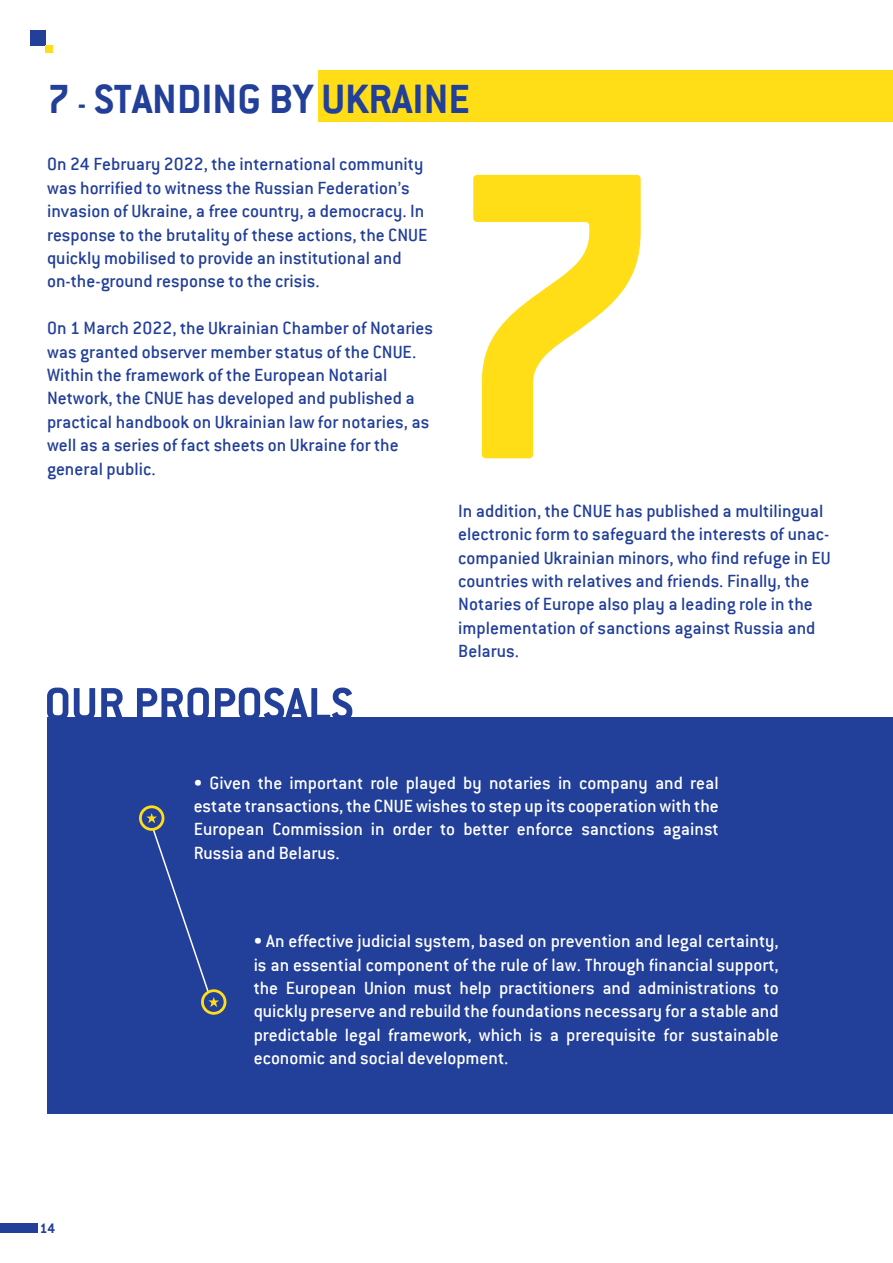
<style>
.page{position:relative;width:893px;height:1263px;background:#fff}
.page>*{position:absolute;margin:0;border:0;box-sizing:border-box;transform-origin:0 0}
.t1{font:700 45px "Conduit ITC";color:#223f99}
.t2{font:500 19.5px/23.4px "Conduit ITC";color:#223f99}
.t3{font:500 19.5px/23.4px "Conduit ITC";color:#fff;text-align:justify}
.t4{font:700 15px "Conduit ITC";color:#223f99}
.s1{font-size:30px}
</style>
<div class="page">
<div style="left:318px;top:70px;width:575px;height:51px;background:#ffdd17"></div>
<div style="left:30px;top:30px;width:15px;height:15px;background:#223f99"></div>
<div style="left:0;top:1223px;width:38px;height:10px;background:#223f99"></div>
<div style="left:47px;top:717px;width:846px;height:397px;background:#223f99"></div>
<svg style="left:139px;top:805px;width:88px;height:210px"></svg>
<div style="left:45px;top:45px;width:8px;height:8px;background:#ffdd17"></div>
<svg style="left:473px;top:175px;width:168px;height:283px"></svg>
<svg style="left:47px;top:688px;width:21px;height:29px"></svg>
<svg style="left:74px;top:688px;width:21px;height:29px"></svg>
<svg style="left:101px;top:688px;width:22px;height:29px"></svg>
<svg style="left:137px;top:688px;width:72px;height:29px"></svg>
<svg style="left:215px;top:688px;width:137px;height:29px"></svg>
<h1 class="t1" style="left:47px;top:73px;width:424px">7 <span class="s1">-</span> STANDING BY UKRAINE</h1>
<p class="t2" style="left:47px;top:152px;width:382px">On 24 February 2022, the international community was horrified to witness the Russian Federation’s invasion of Ukraine, a free country, a democracy. In response to the brutality of these actions, the CNUE quickly mobilised to provide an institutional and on-the-ground response to the crisis.</p>
<p class="t2" style="left:47px;top:316px;width:388px">On 1 March 2022, the Ukrainian Chamber of Notaries was granted observer member status of the CNUE.<br>Within the framework of the European Notarial Network, the CNUE has developed and published a practical handbook on Ukrainian law for notaries, as well as a series of fact sheets on Ukraine for the general public.</p>
<p class="t2" style="left:458px;top:499px;width:374px">In addition, the CNUE has published a multilingual electronic form to safeguard the interests of unac&shy;companied Ukrainian minors, who find refuge in EU countries with relatives and friends. Finally, the Notaries of Europe also play a leading role in the implementation of sanctions against Russia and Belarus.</p>
<p class="t3" style="left:194px;top:770px;width:527px">• Given the important role played by notaries in company and real estate transactions, the CNUE wishes to step up its cooperation with the European Commission in order to better enforce sanctions against Russia and Belarus.</p>
<p class="t4" style="left:40px;top:1219px;width:17px">14</p>
<p class="t3" style="left:254px;top:929px;width:527px">• An effective judicial system, based on prevention and legal certainty, is an essential component of the rule of law. Through financial support, the European Union must help practitioners and administrations to quickly preserve and rebuild the foundations necessary for a stable and predictable legal framework, which is a prerequisite for sustainable economic and social development.</p>
</div>
